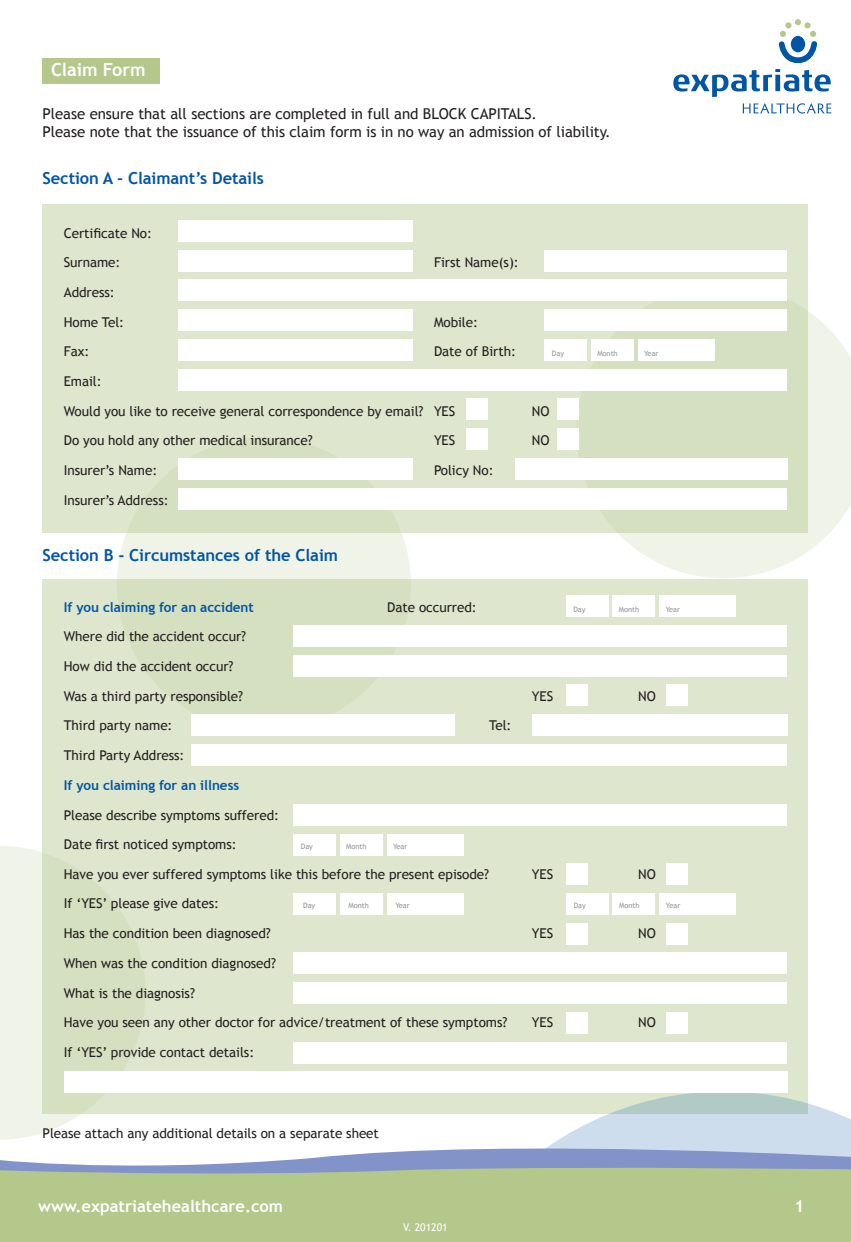
<style>
.page{position:relative;width:851px;height:1242px;background:#fff}
.page>*{position:absolute;margin:0;border:0;box-sizing:border-box;transform-origin:0 0}
.t1{font:700 18px "Trebuchet MS";letter-spacing:-.005em;color:#fff}
.t2{font:700 16.5px "Trebuchet MS";letter-spacing:-.005em;color:#0155a5}
.t3{font:700 16.5px "Trebuchet MS";color:#fff}
.t4{font:15px/18px "Trebuchet MS";letter-spacing:-.005em;color:#231f20}
.t5{font:13.5px/29.7px "Trebuchet MS";letter-spacing:-.005em;color:#231f20}
.t6{font:700 13.5px "Trebuchet MS";letter-spacing:-.005em;color:#0155a5}
.t7{font:10.5px "Trebuchet MS";color:#fff}
.t8{font:7.5px "Trebuchet MS";letter-spacing:-.005em;color:#939598}
</style>
<div class="page">
<div style="left:43px;top:579px;width:765px;height:535px;background:#dee7cd"></div>
<div style="left:43px;top:204px;width:765px;height:329px;background:#dee7cd"></div>
<svg style="left:576px;top:299px;width:274px;height:279px;fill:#d5e0c0"></svg>
<svg style="left:0;top:845px;width:145px;height:291px"></svg>
<svg style="left:565px;top:1091px;width:285px;height:45px;fill:#cddded"></svg>
<svg style="left:117px;top:437px;width:294px;height:294px;fill:#d5e0c0"></svg>
<svg style="left:0;top:1136px;width:850px;height:29px"></svg>
<svg style="left:0;top:1165px;width:850px;height:77px;background:#b0c48f"></svg>
<div style="left:43px;top:58px;width:116px;height:26px;background:#b4c88b"></div>
<svg style="left:742px;top:103px;width:89px;height:10px"></svg>
<svg style="left:673px;top:19px;width:157px;height:78px"></svg>
<div style="left:179px;top:220px;width:233px;height:21px;background:#fff"></div>
<div style="left:179px;top:250px;width:233px;height:21px;background:#fff"></div>
<div style="left:544px;top:339px;width:43px;height:21px;background:#fff"></div>
<div style="left:179px;top:280px;width:608px;height:21px;background:#fff"></div>
<div style="left:591px;top:339px;width:43px;height:21px;background:#fff"></div>
<div style="left:638px;top:339px;width:76px;height:21px;background:#fff"></div>
<div style="left:544px;top:250px;width:243px;height:21px;background:#fff"></div>
<div style="left:179px;top:309px;width:233px;height:22px;background:#fff"></div>
<div style="left:544px;top:309px;width:243px;height:22px;background:#fff"></div>
<div style="left:179px;top:339px;width:233px;height:21px;background:#fff"></div>
<div style="left:179px;top:369px;width:608px;height:21px;background:#fff"></div>
<div style="left:179px;top:458px;width:233px;height:21px;background:#fff"></div>
<div style="left:466px;top:399px;width:21px;height:21px;background:#fff"></div>
<div style="left:557px;top:399px;width:21px;height:21px;background:#fff"></div>
<div style="left:466px;top:428px;width:21px;height:22px;background:#fff"></div>
<div style="left:557px;top:428px;width:21px;height:22px;background:#fff"></div>
<div style="left:179px;top:488px;width:608px;height:21px;background:#fff"></div>
<div style="left:514px;top:458px;width:273px;height:21px;background:#fff"></div>
<div style="left:293px;top:625px;width:494px;height:21px;background:#fff"></div>
<div style="left:566px;top:595px;width:42px;height:22px;background:#fff"></div>
<div style="left:612px;top:595px;width:43px;height:22px;background:#fff"></div>
<div style="left:659px;top:595px;width:77px;height:22px;background:#fff"></div>
<div style="left:191px;top:744px;width:596px;height:22px;background:#fff"></div>
<div style="left:293px;top:655px;width:494px;height:21px;background:#fff"></div>
<div style="left:293px;top:804px;width:494px;height:21px;background:#fff"></div>
<div style="left:566px;top:863px;width:21px;height:21px;background:#fff"></div>
<div style="left:665px;top:863px;width:22px;height:21px;background:#fff"></div>
<div style="left:293px;top:834px;width:43px;height:21px;background:#fff"></div>
<div style="left:340px;top:834px;width:43px;height:21px;background:#fff"></div>
<div style="left:387px;top:834px;width:76px;height:21px;background:#fff"></div>
<div style="left:191px;top:714px;width:264px;height:22px;background:#fff"></div>
<div style="left:531px;top:714px;width:256px;height:22px;background:#fff"></div>
<div style="left:566px;top:923px;width:21px;height:21px;background:#fff"></div>
<div style="left:665px;top:923px;width:22px;height:21px;background:#fff"></div>
<div style="left:566px;top:1012px;width:21px;height:21px;background:#fff"></div>
<div style="left:665px;top:1012px;width:22px;height:21px;background:#fff"></div>
<div style="left:293px;top:952px;width:494px;height:22px;background:#fff"></div>
<div style="left:293px;top:982px;width:494px;height:21px;background:#fff"></div>
<div style="left:293px;top:1042px;width:494px;height:21px;background:#fff"></div>
<div style="left:64px;top:1071px;width:723px;height:22px;background:#fff"></div>
<div style="left:566px;top:685px;width:21px;height:21px;background:#fff"></div>
<div style="left:665px;top:685px;width:22px;height:21px;background:#fff"></div>
<div style="left:293px;top:893px;width:43px;height:21px;background:#fff"></div>
<div style="left:340px;top:893px;width:43px;height:21px;background:#fff"></div>
<div style="left:387px;top:893px;width:76px;height:21px;background:#fff"></div>
<div style="left:566px;top:893px;width:42px;height:21px;background:#fff"></div>
<div style="left:612px;top:893px;width:43px;height:21px;background:#fff"></div>
<div style="left:659px;top:893px;width:77px;height:21px;background:#fff"></div>
<h1 class="t1" style="left:51px;top:58px;width:96px">Claim Form</h1>
<p class="t4" style="left:43px;top:104px;width:569px">Please ensure that all sections are completed in full and BLOCK CAPITALS.<br>Please note that the issuance of this claim form is in no way an admission of liability.</p>
<p class="t2" style="left:43px;top:168px;width:223px">Section A - Claimant’s Details</p>
<p class="t5" style="left:64px;top:218px;width:90px">Certificate No:<br>Surname:</p>
<p class="t5" style="left:64px;top:278px;width:62px">Address:<br>Home Tel:</p>
<p class="t5" style="left:434px;top:248px;width:86px">First Name(s):</p>
<p class="t5" style="left:434px;top:307px;width:46px">Mobile:</p>
<p class="t5" style="left:64px;top:337px;width:27px">Fax:</p>
<p class="t5" style="left:434px;top:337px;width:83px">Date of Birth:</p>
<p class="t8" style="left:551px;top:349px;width:14px">Day</p>
<p class="t8" style="left:597px;top:349px;width:22px">Month</p>
<p class="t8" style="left:644px;top:349px;width:16px">Year</p>
<p class="t5" style="left:64px;top:366px;width:393px">Email:<br>Would you like to receive general correspondence by email? YES</p>
<p class="t5" style="left:532px;top:396px;width:19px">NO</p>
<p class="t5" style="left:64px;top:426px;width:250px">Do you hold any other medical insurance?</p>
<p class="t5" style="left:434px;top:426px;width:23px">YES</p>
<p class="t5" style="left:532px;top:426px;width:19px">NO</p>
<p class="t5" style="left:64px;top:455px;width:95px">Insurer’s Name:</p>
<p class="t5" style="left:434px;top:455px;width:61px">Policy No:</p>
<p class="t5" style="left:64px;top:485px;width:106px">Insurer’s Address:</p>
<p class="t2" style="left:43px;top:545px;width:297px">Section B - Circumstances of the Claim</p>
<p class="t6" style="left:64px;top:598px;width:191px">If you claiming for an accident</p>
<p class="t5" style="left:387px;top:592px;width:91px">Date occurred:</p>
<p class="t8" style="left:573px;top:605px;width:14px">Day</p>
<p class="t8" style="left:618px;top:605px;width:22px">Month</p>
<p class="t8" style="left:665px;top:605px;width:16px">Year</p>
<p class="t5" style="left:64px;top:622px;width:184px">Where did the accident occur?<br>How did the accident occur?<br>Was a third party responsible?</p>
<p class="t5" style="left:532px;top:681px;width:23px">YES</p>
<p class="t5" style="left:638px;top:681px;width:19px">NO</p>
<p class="t5" style="left:64px;top:711px;width:110px">Third party name:</p>
<p class="t5" style="left:489px;top:711px;width:24px">Tel:</p>
<p class="t5" style="left:64px;top:740px;width:122px">Third Party Address:</p>
<p class="t6" style="left:64px;top:776px;width:177px">If you claiming for an illness</p>
<p class="t5" style="left:64px;top:800px;width:217px">Please describe symptoms suffered:<br>Date first noticed symptoms:</p>
<p class="t8" style="left:301px;top:842px;width:14px">Day</p>
<p class="t8" style="left:346px;top:842px;width:22px">Month</p>
<p class="t8" style="left:393px;top:842px;width:16px">Year</p>
<p class="t5" style="left:64px;top:859px;width:426px">Have you ever suffered symptoms like this before the present episode?</p>
<p class="t5" style="left:532px;top:859px;width:23px">YES</p>
<p class="t5" style="left:638px;top:859px;width:19px">NO</p>
<p class="t5" style="left:64px;top:889px;width:157px">If ‘YES’ please give dates:</p>
<p class="t8" style="left:303px;top:901px;width:14px">Day</p>
<p class="t8" style="left:348px;top:901px;width:22px">Month</p>
<p class="t8" style="left:395px;top:901px;width:16px">Year</p>
<p class="t8" style="left:573px;top:901px;width:14px">Day</p>
<p class="t8" style="left:619px;top:901px;width:22px">Month</p>
<p class="t8" style="left:666px;top:901px;width:16px">Year</p>
<p class="t5" style="left:64px;top:918px;width:208px">Has the condition been diagnosed?</p>
<p class="t5" style="left:532px;top:918px;width:23px">YES</p>
<p class="t5" style="left:638px;top:918px;width:19px">NO</p>
<p class="t5" style="left:64px;top:948px;width:445px">When was the condition diagnosed?<br>What is the diagnosis?<br>Have you seen any other doctor for advice/treatment of these symptoms?</p>
<p class="t5" style="left:532px;top:1007px;width:23px">YES</p>
<p class="t5" style="left:638px;top:1007px;width:19px">NO</p>
<p class="t5" style="left:64px;top:1037px;width:192px">If ‘YES’ provide contact details:</p>
<p class="t5" style="left:43px;top:1118px;width:338px">Please attach any additional details on a separate sheet</p>
<p class="t3" style="left:38px;top:1195px;width:246px">www.expatriatehealthcare.com</p>
<p class="t3" style="left:794px;top:1195px;width:11px">1</p>
<p class="t7" style="left:403px;top:1220px;width:46px">V. 201201</p>
</div>
